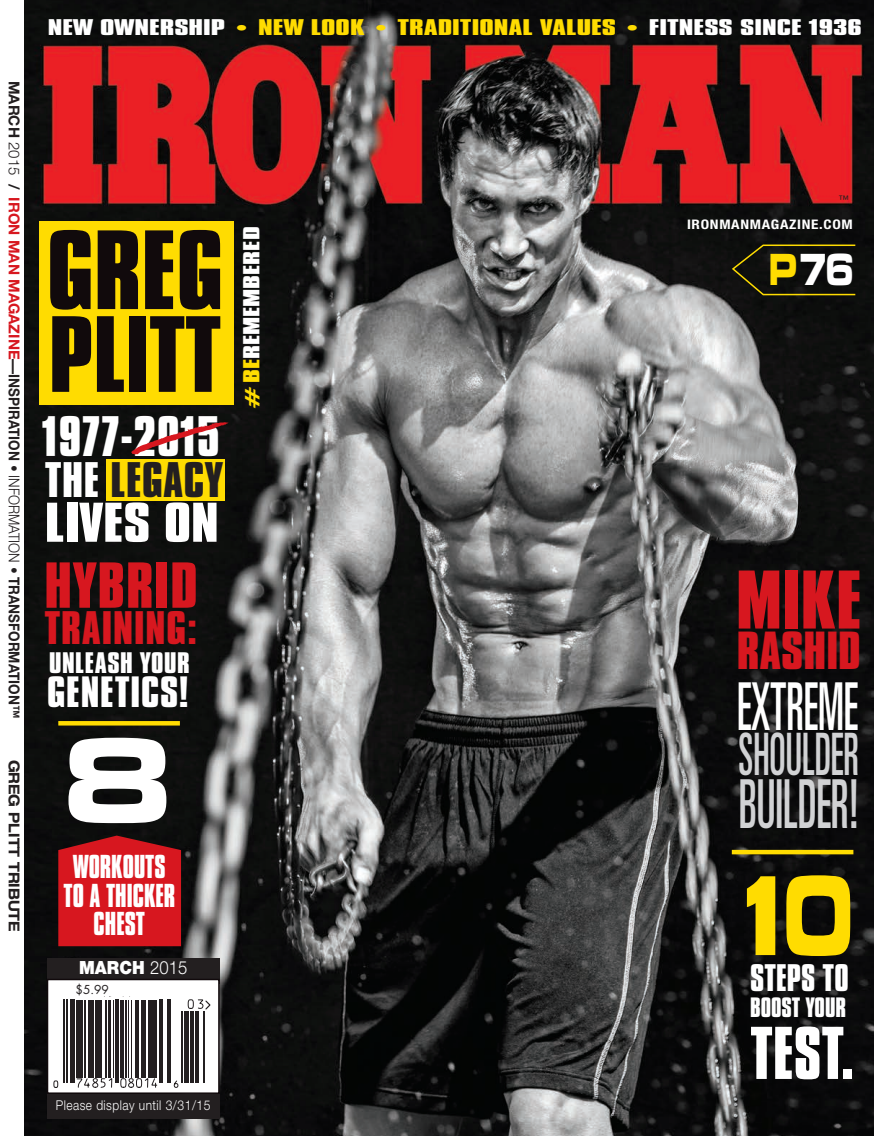
<style>
.page{position:relative;width:874px;height:1136px;background:#fff}
.page>*{position:absolute;margin:0;border:0;box-sizing:border-box;transform-origin:0 0}
.t1{font:124.95px "Microgramma D Bold Exte";color:#fff}
.t2{font:118.05px "Nimbus San D Blac Exte";color:#ffdc01;scale:.65 1}
.t3{font:700 96.75px "Compacta BT";color:#110a0c;scale:1.06 1}
.t4{font:700 93.15px "Compacta BT";letter-spacing:-.01em;color:#110a0c;scale:1.06 1}
.t5{font:71.4px "Compacta BT Bol 1";color:#d7171f;scale:1.06 1}
.t6{font:ultra-condensed 67.5px "Univers";color:#d1d2d4;scale:.68 1}
.t7{font:ultra-condensed 66px "Univers";color:#fff;scale:.68 1}
.t8{font:64.2px "Compacta BT Bol 1";color:#fff;scale:.94 1}
.t9{font:ultra-condensed 58.5px "Univers";color:#d1d2d4;scale:.68 1}
.t10{font:700 55.8px "Compacta BT";letter-spacing:.02em;color:#d7171f;scale:1.06 1}
.t11{font:49.05px "Compacta BT Bol 1";letter-spacing:.02em;color:#fff}
.t12{font:700 48.15px "Compacta BT";color:#fff;scale:1.23 1}
.t13{font:46.65px "Microgramma D Bold Exte";color:#fff;scale:.68 1}
.t14{font:46.05px "Compacta BT Bol 1";color:#d7171f;scale:1.06 1}
.t15{font:700 42.9px "Compacta BT";letter-spacing:.01em;color:#231f20;scale:1.05 1}
.t16{font:700 40.5px "Compacta BT";letter-spacing:.02em;color:#d7171f;scale:1.06 1}
.t17{font:700 37.65px "Compacta BT";letter-spacing:.02em;color:#fff;scale:1.06 1}
.t18{font:33px "Compacta BT Bol 1";color:#fff;scale:.95 1}
.t19{font:28.5px/28.5px "Compacta BT Bol 1";color:#fff;text-align:center;scale:.86 1}
.t20{font:700 25.5px "Compacta BT";letter-spacing:.02em;color:#fff;scale:1.06 1}
.t21{font:700 24px "Compacta BT";color:#fff;scale:.95 1}
.t22{font:19.95px "Compacta BT Bol 1";color:#fff;scale:1.49 1}
.t23{font:19.5px "Compacta BT Bol 1";color:#fff;scale:1.6 1}
.t24{font:900 18.15px "Helvetica Neue";color:#fff;scale:.92 1}
.t25{font:15px "Helvetica Neue Bol 1";color:#231f20;scale:.9 1}
.t26{font:700 expanded 15px "Helvetica Neue";color:#231f20;scale:.9 1}
.t27{font:300 13.5px "Helvetica Neue";letter-spacing:.04em;color:#fff;scale:.88 1}
.t28{font:700 condensed 13.2px "Helvetica Neue";letter-spacing:.045em;color:#fff;scale:1.15 1}
.t29{font:12px "Futura";color:#231f20}
.t30{font:10.5px "Helvetica Neue";color:#231f20}
.s1{font-family:"Helvetica Neue";font-weight:700}
.s2{font-family:"Helvetica Neue";font-weight:300}
.s3{font-family:"Helvetica Neue";font-weight:700;color:#d7171f}
.s4{font-family:"Compacta BT";font-weight:700;color:#ffdc01}
.s5{font-family:"Compacta BT Bol 1";font-weight:400;color:#fff}
.s6{font-weight:300}
.s7{color:#ffdc01}
.s8{font-family:"Microgramma D Bold Exte"}
</style>
<div class="page">
<img style="left:25px;top:0;width:848px;height:1135px">
<div style="left:47px;top:958px;width:172px;height:25px;background:#231f20"></div>
<div style="left:47px;top:1093px;width:172px;height:25px;background:#231f20"></div>
<svg style="left:50px;top:981px;width:166px;height:109px"></svg>
<div style="left:47px;top:978px;width:172px;height:115px;border:2px solid #110a0c"></div>
<hr style="left:64px;top:999px;width:1px;height:83px;background:#231f20">
<hr style="left:66px;top:999px;width:1px;height:83px;background:#231f20">
<hr style="left:70px;top:999px;width:3px;height:83px;background:#231f20">
<hr style="left:74px;top:999px;width:1px;height:83px;background:#231f20">
<hr style="left:76px;top:999px;width:3px;height:78px;background:#231f20">
<hr style="left:80px;top:999px;width:3px;height:78px;background:#231f20">
<hr style="left:84px;top:999px;width:1px;height:78px;background:#231f20">
<hr style="left:88px;top:999px;width:3px;height:78px;background:#231f20">
<hr style="left:92px;top:999px;width:2px;height:78px;background:#231f20">
<hr style="left:95px;top:999px;width:3px;height:78px;background:#231f20">
<hr style="left:100px;top:999px;width:2px;height:78px;background:#231f20">
<hr style="left:105px;top:999px;width:1px;height:78px;background:#231f20">
<hr style="left:109px;top:999px;width:2px;height:78px;background:#231f20">
<hr style="left:113px;top:999px;width:1px;height:78px;background:#231f20">
<hr style="left:115px;top:999px;width:1px;height:83px;background:#231f20">
<hr style="left:118px;top:999px;width:1px;height:83px;background:#231f20">
<hr style="left:120px;top:999px;width:3px;height:78px;background:#231f20">
<hr style="left:126px;top:999px;width:1px;height:78px;background:#231f20">
<hr style="left:128px;top:999px;width:1px;height:78px;background:#231f20">
<hr style="left:131px;top:999px;width:1px;height:78px;background:#231f20">
<hr style="left:136px;top:999px;width:3px;height:78px;background:#231f20">
<hr style="left:141px;top:999px;width:1px;height:78px;background:#231f20">
<hr style="left:143px;top:999px;width:3px;height:78px;background:#231f20">
<hr style="left:148px;top:999px;width:2px;height:78px;background:#231f20">
<hr style="left:151px;top:999px;width:1px;height:78px;background:#231f20">
<hr style="left:154px;top:999px;width:3px;height:78px;background:#231f20">
<hr style="left:159px;top:999px;width:1px;height:83px;background:#231f20">
<hr style="left:161px;top:999px;width:1px;height:83px;background:#231f20">
<hr style="left:167px;top:999px;width:1px;height:83px;background:#231f20">
<hr style="left:169px;top:999px;width:1px;height:83px;background:#231f20">
<hr style="left:182px;top:1011px;width:1px;height:71px;background:#231f20">
<hr style="left:184px;top:1011px;width:2px;height:71px;background:#231f20">
<hr style="left:187px;top:1011px;width:1px;height:71px;background:#231f20">
<hr style="left:191px;top:1011px;width:3px;height:71px;background:#231f20">
<hr style="left:195px;top:1011px;width:1px;height:71px;background:#231f20">
<hr style="left:197px;top:1011px;width:1px;height:71px;background:#231f20">
<hr style="left:203px;top:1011px;width:1px;height:71px;background:#231f20">
<svg style="left:53px;top:1080px;width:5px;height:8px"></svg>
<svg style="left:76px;top:1077px;width:82px;height:11px"></svg>
<svg style="left:173px;top:1079px;width:6px;height:9px"></svg>
<svg style="left:101px;top:996px;width:32px;height:1px"></svg>
<svg style="left:187px;top:998px;width:24px;height:12px"></svg>
<svg style="left:58px;top:835px;width:123px;height:111px;background:#c7161d"></svg>
<div style="left:39px;top:221px;width:194px;height:184px;background:#ffdc01"></div>
<div style="left:106px;top:459px;width:119px;height:41px;background:#ffdc01"></div>
<hr style="left:58px;top:721px;width:122px;height:4px;background:#ffdc01">
<div style="left:731px;top:849px;width:122px;height:5px;background:#ffdc01"></div>
<svg style="left:131px;top:422px;width:97px;height:32px;background:#2f1111"></svg>
<svg style="left:730px;top:244px;width:126px;height:52px;background:#1c1b0d"></svg>
<p class="t25" style="left:24px;top:81px;width:710px;rotate:90deg"><span class="s1">MARCH</span> <span class="s2">2015</span> <span class="s1">/</span> <span class="s3">iron maN MAGAZINE</span><span class="s1">—</span>INSPIRATION • <span class="s2">INFORMATION</span> • TRANSFORMATION™</p>
<p class="t26" style="left:24px;top:759px;width:193px;rotate:90deg">Greg Plitt Tribute</p>
<h3 class="t23" style="left:48px;top:15px;width:510px">NEW OWNERSHIP <span class="s4">• NEW LOOK • TRADITIONAL VALUES •</span> FITNESS SINCE 1936</h3>
<h3 class="t3" style="left:47px;top:211px;width:168px">GREG</h3>
<h3 class="t4" style="left:49px;top:298px;width:165px">PLITT</h3>
<h3 class="t11" style="left:42px;top:407px;width:179px">1977-2015</h3>
<h3 class="t15" style="left:45px;top:453px;width:171px"><span class="s5">THE</span> LEGACY</h3>
<h3 class="t12" style="left:45px;top:493px;width:143px">LIVES ON</h3>
<h3 class="t10" style="left:44px;top:551px;width:146px">HYBRID</h3>
<h3 class="t16" style="left:44px;top:603px;width:146px">TRAINING:</h3>
<h3 class="t20" style="left:49px;top:647px;width:134px">UNLEASH YOUR</h3>
<h3 class="t17" style="left:47px;top:669px;width:134px">GENETICS!</h3>
<h1 class="t1" style="left:66px;top:695px;width:104px">8</h1>
<h3 class="t19" style="left:63px;top:852px;width:131px">WORKOUTS<br>TO A THICKER<br>CHEST</h3>
<p class="t24" style="left:79px;top:956px;width:119px">MARCH <span class="s6">2015</span></p>
<p class="t29" style="left:76px;top:981px;width:35px">$5.99</p>
<h3 class="t22" style="left:239px;top:408px;width:124px;rotate:-90deg"><span class="s7">#BE</span>REMEMBERED</h3>
<p class="t27" style="left:56px;top:1096px;width:177px">Please display until 3/31/15</p>
<p class="t30" style="left:838px;top:192px;width:12px">™</p>
<p class="t28" style="left:686px;top:217px;width:145px">IRONMANMAGAZINE.COM</p>
<h3 class="t13" style="left:769px;top:238px;width:125px"><span class="s7">P</span>76</h3>
<h3 class="t5" style="left:735px;top:556px;width:120px">MIKE</h3>
<h3 class="t14" style="left:736px;top:622px;width:118px">RASHID</h3>
<h3 class="t7" style="left:737px;top:668px;width:179px">EXTREME</h3>
<h3 class="t9" style="left:738px;top:721px;width:179px">SHOULDER</h3>
<h3 class="t6" style="left:738px;top:765px;width:178px">BUILDER!</h3>
<h2 class="t2" style="left:742px;top:848px;width:170px">1<span class="s8">0</span></h2>
<h3 class="t18" style="left:750px;top:957px;width:105px">STEPS TO</h3>
<h3 class="t21" style="left:750px;top:993px;width:102px">BOOST YOUR</h3>
<h3 class="t8" style="left:750px;top:1014px;width:113px">TEST.</h3>
</div>
